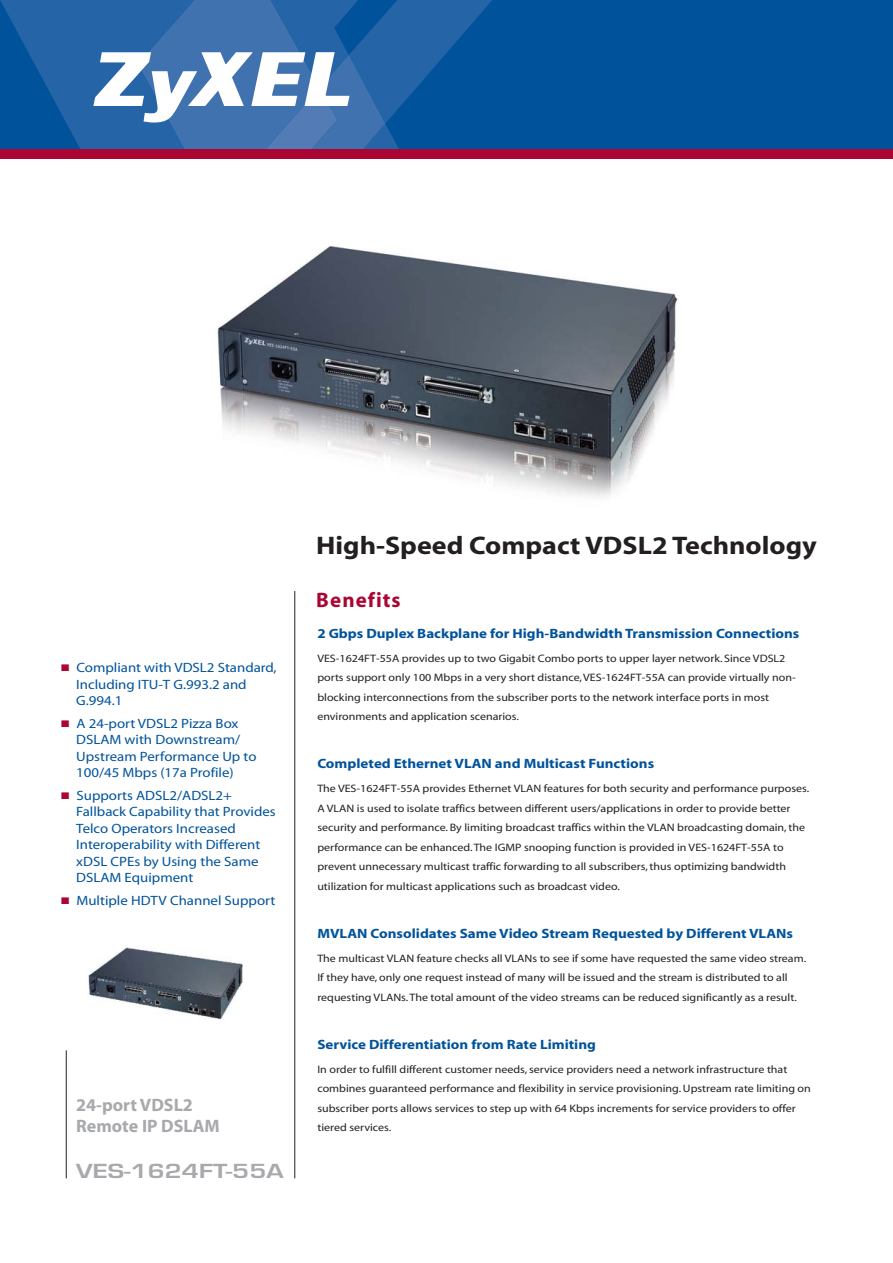
<style>
.page{position:relative;width:893px;height:1263px;background:#fff}
.page>*{position:absolute;margin:0;border:0;box-sizing:border-box;transform-origin:0 0}
.t1{font:700 25.5px "Myriad";color:#231f20;scale:1.1 1}
.t2{font:700 21px "Myriad";letter-spacing:.05em;color:#ab0534}
.t3{font:600 18.9px "Eurostile";color:#a7a9ac;scale:1.29 1}
.t4{font:700 18px/21px "Myriad";color:#a7a9ac}
.t5{font:13.5px/16.5px "Myriad";color:#00539b;scale:1.1 1}
.t6{font:700 13.5px "Myriad";color:#00539b;scale:1.11 1}
.t7{font:10.8px/19.5px "Myriad";color:#231f20;scale:1.11 1}
</style>
<div class="page">
<img style="left:217px;top:246px;width:461px;height:251px">
<img style="left:88px;top:945px;width:155px;height:75px">
<hr style="left:295px;top:591px;width:1px;height:587px;background:#231f20">
<hr style="left:66px;top:1050px;width:1px;height:128px;background:#231f20">
<div style="left:0;top:0;width:893px;height:156px;background:#00539b"></div>
<svg style="left:0;top:0;width:492px;height:149px"></svg>
<div style="left:0;top:149px;width:893px;height:10px;background:#ab0534"></div>
<p class="t5" style="left:76px;top:661px;width:184px">Compliant with VDSL2 Standard,<br>Including ITU-T G.993.2 and<br>G.994.1</p>
<p class="t5" style="left:76px;top:716px;width:165px">A 24-port VDSL2 Pizza Box<br>DSLAM with Downstream/<br>Upstream Performance Up to<br>100/45 Mbps (17a Profile)</p>
<p class="t5" style="left:76px;top:788px;width:183px">Supports ADSL2/ADSL2+<br>Fallback Capability that Provides<br>Telco Operators Increased<br>Interoperability with Different xDSL CPEs by Using the Same<br>DSLAM Equipment</p>
<p class="t5" style="left:77px;top:893px;width:182px">Multiple HDTV Channel Support</p>
<h3 class="t4" style="left:76px;top:1096px;width:145px">24-port VDSL2<br>Remote IP DSLAM</h3>
<h3 class="t3" style="left:76px;top:1164px;width:162px">VES-1624FT-55A</h3>
<h1 class="t1" style="left:316px;top:535px;width:457px">High-Speed Compact VDSL2 Technology</h1>
<h2 class="t2" style="left:316px;top:592px;width:86px">Benefits</h2>
<p class="t6" style="left:317px;top:628px;width:436px">2 Gbps Duplex Backplane for High-Bandwidth Transmission Connections</p>
<p class="t7" style="left:317px;top:649px;width:432px">VES-1624FT-55A provides up to two Gigabit Combo ports to upper layer network. Since VDSL2 ports support only 100 Mbps in a very short distance, VES-1624FT-55A can provide virtually non&shy;blocking interconnections from the subscriber ports to the network interface ports in most environments and application scenarios.</p>
<p class="t6" style="left:317px;top:758px;width:305px">Completed Ethernet VLAN and Multicast Functions</p>
<p class="t7" style="left:317px;top:779px;width:445px">The VES-1624FT-55A provides Ethernet VLAN features for both security and performance purposes.<br>A VLAN is used to isolate traffics between different users/applications in order to provide better security and performance. By limiting broadcast traffics within the VLAN broadcasting domain, the performance can be enhanced. The IGMP snooping function is provided in VES-1624FT-55A to prevent unnecessary multicast traffic forwarding to all subscribers, thus optimizing bandwidth utilization for multicast applications such as broadcast video.</p>
<p class="t6" style="left:317px;top:928px;width:430px">MVLAN Consolidates Same Video Stream Requested by Different VLANs</p>
<p class="t7" style="left:317px;top:949px;width:442px">The multicast VLAN feature checks all VLANs to see if some have requested the same video stream.<br>If they have, only one request instead of many will be issued and the stream is distributed to all requesting VLANs. The total amount of the video streams can be reduced significantly as a result.</p>
<p class="t6" style="left:317px;top:1039px;width:252px">Service Differentiation from Rate Limiting</p>
<p class="t7" style="left:317px;top:1060px;width:446px">In order to fulfill different customer needs, service providers need a network infrastructure that combines guaranteed performance and flexibility in service provisioning. Upstream rate limiting on subscriber ports allows services to step up with 64 Kbps increments for service providers to offer tiered services.</p>
</div>
